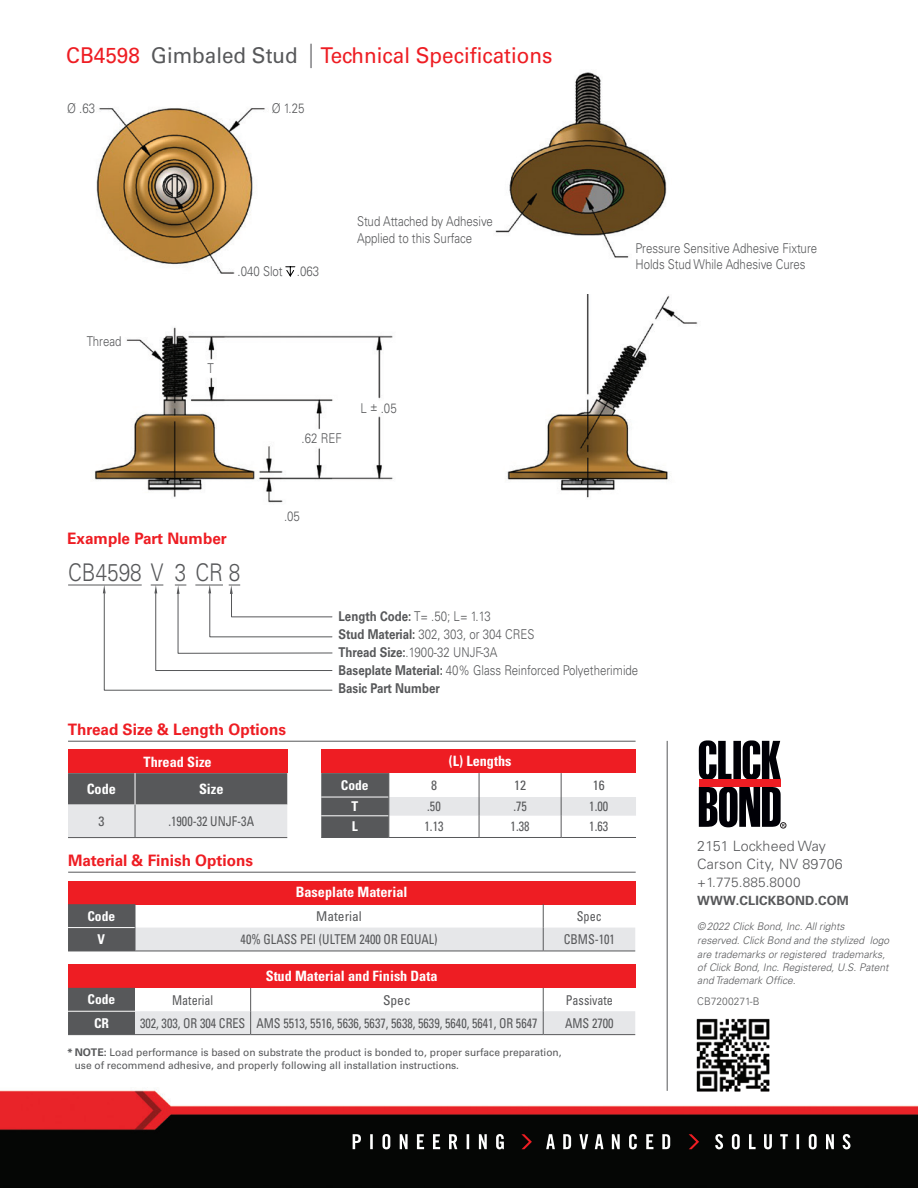
<style>
.page{position:relative;width:918px;height:1188px;background:#fff}
.page>*{position:absolute;margin:0;border:0;box-sizing:border-box;transform-origin:0 0}
.t1{font:300 24.3px "Univers LT Std";color:#57585a;scale:.85 1}
.t2{font:21.75px "Univers LT Std";color:#ee1d23;scale:.95 1}
.t3{font:700 15.75px "Univers LT Std";color:#ee1d23}
.t4{font:700 condensed 14.25px "Univers LT Std";color:#fff}
.t5{font:300 14.25px/18px "Univers LT Std";letter-spacing:.01em;color:#57585a}
.t6{font:300 13.5px/18px "Univers LT Std";color:#57585a;scale:.85 1}
.t7{font:condensed 13.5px "Univers LT Std";color:#57585a;scale:.9 1}
.t8{font:700 13.5px/18px "Univers LT Std";color:#57585a;scale:.85 1}
.t9{font:condensed 13.5px "Univers LT Std";color:#57585a}
.t10{font:700 condensed 13.5px "Univers LT Std";color:#fff}
.t11{font:300 13.5px "Univers LT Std";color:#57585a}
.t12{font:700 12.75px "Univers LT Std";letter-spacing:.01em;color:#57585a}
.t13{font:10.5px/13.5px "Univers LT Std";color:#57585a}
.t14{font:italic 300 10.5px/13.5px "Univers LT Std";color:#57585a}
.t15{font:300 10.5px "Univers LT Std";color:#57585a}
.s1{color:#57585a}
.s2{font-size:24.3px;color:#57585a}
.s3{font-weight:700}
.s4{font-weight:300}
</style>
<div class="page">
<img style="left:0;top:584px;width:918px;height:604px">
<img style="left:695px;top:1017px;width:77px;height:76px">
<hr style="left:68px;top:585px;width:74px;height:1px;background:#57585a">
<svg style="left:103px;top:585px;width:230px;height:106px"></svg>
<img style="left:96px;top:108px;width:169px;height:166px">
<img style="left:495px;top:72px;width:172px;height:186px">
<svg style="left:285px;top:266px;width:11px;height:11px"></svg>
<img style="left:94px;top:327px;width:299px;height:176px">
<img style="left:506px;top:294px;width:192px;height:204px">
<hr style="left:667px;top:741px;width:1px;height:350px;background:#57585a">
<hr style="left:68px;top:741px;width:568px;height:1px;background:#57585a">
<svg style="left:699px;top:740px;width:87px;height:88px"></svg>
<svg style="left:353px;top:1134px;width:498px;height:15px"></svg>
<div style="left:321px;top:750px;width:315px;height:23px;background:#ee1d23"></div>
<svg style="left:321px;top:773px;width:315px;height:64px"></svg>
<hr style="left:321px;top:797px;width:67px;height:1px;background:#fff">
<hr style="left:321px;top:816px;width:67px;height:1px;background:#fff">
<hr style="left:321px;top:837px;width:68px;height:1px;background:#57585a">
<hr style="left:389px;top:837px;width:90px;height:1px;background:#57585a">
<hr style="left:479px;top:837px;width:82px;height:1px;background:#57585a">
<hr style="left:561px;top:837px;width:75px;height:1px;background:#57585a">
<div style="left:68px;top:964px;width:567px;height:24px;background:#ee1d23"></div>
<svg style="left:68px;top:988px;width:567px;height:46px"></svg>
<hr style="left:68px;top:1011px;width:67px;height:1px;background:#fff">
<hr style="left:68px;top:1034px;width:67px;height:1px;background:#57585a">
<hr style="left:135px;top:1034px;width:116px;height:1px;background:#57585a">
<hr style="left:251px;top:1034px;width:292px;height:1px;background:#57585a">
<hr style="left:543px;top:1034px;width:92px;height:1px;background:#57585a">
<div style="left:68px;top:881px;width:567px;height:23px;background:#ee1d23"></div>
<svg style="left:68px;top:904px;width:567px;height:47px"></svg>
<hr style="left:68px;top:927px;width:67px;height:1px;background:#fff">
<hr style="left:68px;top:951px;width:67px;height:1px;background:#57585a">
<hr style="left:135px;top:951px;width:408px;height:1px;background:#57585a">
<hr style="left:543px;top:951px;width:92px;height:1px;background:#57585a">
<div style="left:68px;top:750px;width:219px;height:23px;background:#ee1d23"></div>
<svg style="left:68px;top:773px;width:219px;height:64px;background:#a0a1a3"></svg>
<hr style="left:135px;top:773px;width:1px;height:32px;background:#fff">
<hr style="left:135px;top:805px;width:1px;height:32px;background:#57585a">
<hr style="left:68px;top:837px;width:67px;height:1px;background:#57585a">
<hr style="left:135px;top:837px;width:152px;height:1px;background:#57585a">
<hr style="left:68px;top:872px;width:568px;height:1px;background:#57585a">
<p class="t2" style="left:66px;top:42px;width:513px">CB4598 <span class="s1">Gimbaled Stud</span> <span class="s2">|</span> Technical Specifications</p>
<p class="t6" style="left:67px;top:99px;width:35px">Ø .63</p>
<p class="t6" style="left:272px;top:99px;width:40px">Ø 1.25</p>
<p class="t6" style="left:87px;top:333px;width:42px">Thread</p>
<p class="t6" style="left:237px;top:262px;width:98px">.040 Slot .063</p>
<p class="t6" style="left:357px;top:213px;width:161px;line-height:16.5px">Stud Attached by Adhesive<br>Applied to this Surface</p>
<p class="t6" style="left:207px;top:360px;width:9px">T</p>
<p class="t6" style="left:302px;top:429px;width:49px">.62 REF</p>
<p class="t6" style="left:360px;top:399px;width:44px">L ± .05</p>
<p class="t3" style="left:67px;top:529px;width:161px">Example Part Number</p>
<p class="t1" style="left:68px;top:558px;width:204px">CB4598 V 3 CR 8</p>
<p class="t6" style="left:284px;top:507px;width:20px">.05</p>
<p class="t6" style="left:635px;top:240px;width:215px;line-height:16.5px">Pressure Sensitive Adhesive Fixture<br>Holds Stud While Adhesive Cures</p>
<p class="t6" style="left:339px;top:607px;width:232px"><span class="s3">Length Code:</span> T= .50; L= 1.13<br><span class="s3">Stud Material:</span> 302, 303, or 304 CRES<br><span class="s3">Thread Size:</span>.1900-32 UNJF-3A</p>
<p class="t8" style="left:339px;top:661px;width:354px">Baseplate Material: <span class="s4">40% Glass Reinforced Polyetherimide<br></span>Basic Part Number</p>
<p class="t3" style="left:68px;top:720px;width:220px">Thread Size &amp; Length Options</p>
<p class="t4" style="left:144px;top:753px;width:70px">Thread Size</p>
<p class="t4" style="left:87px;top:780px;width:31px">Code</p>
<p class="t4" style="left:199px;top:780px;width:26px">Size</p>
<p class="t9" style="left:98px;top:812px;width:7px">3</p>
<p class="t7" style="left:168px;top:812px;width:97px">.1900-32 UNJF-3A</p>
<p class="t3" style="left:68px;top:851px;width:187px">Material &amp; Finish Options</p>
<p class="t4" style="left:449px;top:752px;width:64px">(L) Lengths</p>
<p class="t10" style="left:341px;top:777px;width:29px">Code</p>
<p class="t9" style="left:431px;top:777px;width:7px">8</p>
<p class="t9" style="left:514px;top:777px;width:13px">12</p>
<p class="t9" style="left:593px;top:777px;width:13px">16</p>
<p class="t10" style="left:351px;top:798px;width:8px">T</p>
<p class="t7" style="left:427px;top:798px;width:16px">.50</p>
<p class="t7" style="left:513px;top:798px;width:16px">.75</p>
<p class="t7" style="left:589px;top:798px;width:22px">1.00</p>
<p class="t10" style="left:352px;top:818px;width:7px">L</p>
<p class="t7" style="left:425px;top:818px;width:22px">1.13</p>
<p class="t7" style="left:511px;top:818px;width:22px">1.38</p>
<p class="t7" style="left:589px;top:818px;width:22px">1.63</p>
<p class="t4" style="left:296px;top:883px;width:113px">Baseplate Material</p>
<p class="t10" style="left:87px;top:908px;width:29px">Code</p>
<p class="t9" style="left:316px;top:908px;width:47px">Material</p>
<p class="t7" style="left:577px;top:908px;width:29px">Spec</p>
<p class="t10" style="left:98px;top:931px;width:9px">V</p>
<p class="t7" style="left:241px;top:931px;width:220px">40% GLASS PEI (ULTEM 2400 OR EQUAL)</p>
<p class="t7" style="left:564px;top:931px;width:58px">CBMS-101</p>
<p class="t4" style="left:266px;top:967px;width:173px">Stud Material and Finish Data</p>
<p class="t10" style="left:88px;top:991px;width:29px">Code</p>
<p class="t7" style="left:172px;top:991px;width:47px">Material</p>
<p class="t9" style="left:383px;top:991px;width:29px">Spec</p>
<p class="t7" style="left:566px;top:991px;width:54px">Passivate</p>
<p class="t10" style="left:94px;top:1015px;width:17px">CR</p>
<p class="t7" style="left:140px;top:1014px;width:118px">302, 303, OR 304 CRES</p>
<p class="t7" style="left:256px;top:1014px;width:314px">AMS 5513, 5516, 5636, 5637, 5638, 5639, 5640, 5641, OR 5647</p>
<p class="t7" style="left:565px;top:1014px;width:55px">AMS 2700</p>
<p class="t13" style="left:75px;top:1045px;width:489px;text-indent:-7px"><span class="s3">* NOTE:</span> Load performance is based on substrate the product is bonded to, proper surface preparation, use of recommend adhesive, and properly following all installation instructions.</p>
<p class="t5" style="left:697px;top:837px;width:147px">2151 Lockheed Way<br>Carson City, NV 89706</p>
<p class="t11" style="left:697px;top:874px;width:105px">+1.775.885.8000</p>
<p class="t12" style="left:697px;top:893px;width:153px">WWW.CLICKBOND.COM</p>
<p class="t14" style="left:697px;top:920px;width:193px">© 2022 Click Bond, Inc. All rights reserved. Click Bond and the stylized logo are trademarks or registered trademarks, of Click Bond, Inc. Registered, U.S. Patent and Trademark Office.</p>
<p class="t15" style="left:697px;top:995px;width:64px">CB7200271-B</p>
</div>
